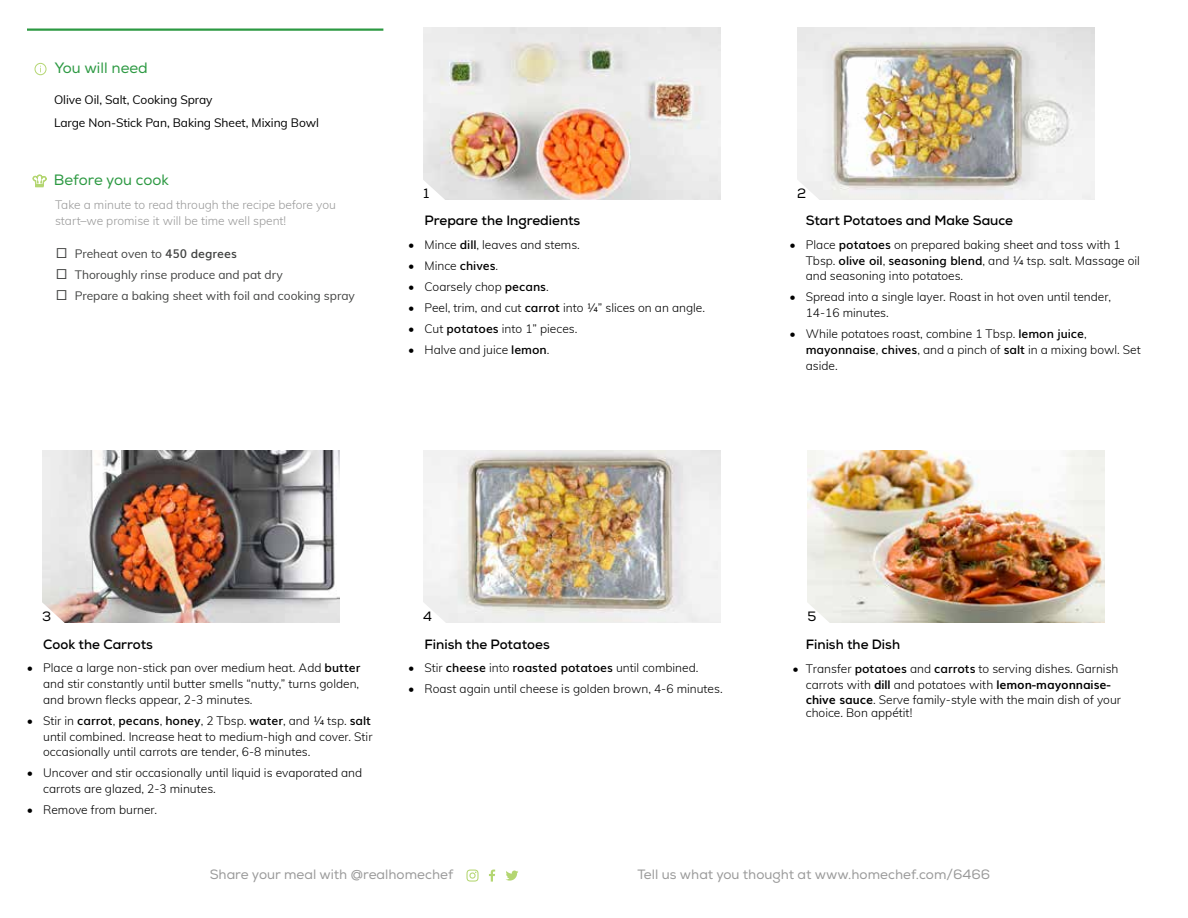
<style>
.page{position:relative;width:1188px;height:918px;background:#fff}
.page>*{position:absolute;margin:0;border:0;box-sizing:border-box;transform-origin:0 0}
.t1{font:15px "Nexa";color:#2c9942}
.t2{font:700 13.5px "Nexa";color:#000}
.t3{font:13.5px "Nexa";color:#9a9a9a}
.t4{font:13.5px "Nexa";color:#000}
.t5{font:300 12px/15.8px "Muli";color:#000}
.t6{font:12px/21px "Muli";color:#414241}
.t7{font:300 12px/16.5px "Muli";color:#9a9a9a}
.t8{font:12px/23.2px "Muli";letter-spacing:-.005em;color:#000}
.s1{font-weight:600}
.s2{font-weight:700}
</style>
<div class="page">
<img style="left:42px;top:450px;width:297px;height:173px">
<img style="left:423px;top:450px;width:297px;height:173px">
<img style="left:423px;top:27px;width:297px;height:173px">
<img style="left:808px;top:450px;width:297px;height:173px">
<img style="left:797px;top:27px;width:297px;height:173px">
<svg style="left:423px;top:178px;width:24px;height:22px"></svg>
<svg style="left:797px;top:178px;width:24px;height:22px"></svg>
<svg style="left:42px;top:601px;width:24px;height:22px"></svg>
<svg style="left:423px;top:601px;width:24px;height:22px"></svg>
<svg style="left:807px;top:601px;width:24px;height:22px"></svg>
<hr style="left:27px;top:28px;width:356px;height:3px;background:#2c9942">
<div style="left:35px;top:63px;width:11px;height:12px;border:1px solid #b4d672;border-radius:50%"></div>
<svg style="left:33px;top:175px;width:14px;height:12px"></svg>
<svg style="left:489px;top:870px;width:6px;height:12px"></svg>
<svg style="left:466px;top:870px;width:13px;height:12px"></svg>
<svg style="left:506px;top:871px;width:12px;height:10px"></svg>
<p class="t1" style="left:55px;top:59px;width:95px">You will need</p>
<p class="t8" style="left:54px;top:87px;width:266px">Olive Oil, Salt, Cooking Spray<br>Large Non-Stick Pan, Baking Sheet, Mixing Bowl</p>
<p class="t1" style="left:54px;top:171px;width:117px">Before you cook</p>
<p class="t7" style="left:55px;top:196px;width:282px">Take a minute to read through the recipe before you start–we promise it will be time well spent!</p>
<p class="t6" style="left:75px;top:243px;width:282px">Preheat oven to <span class="s1">450 degrees<br></span>Thoroughly rinse produce and pat dry<br>Prepare a baking sheet with foil and cooking spray</p>
<p class="t4" style="left:423px;top:185px;width:7px">1</p>
<p class="t2" style="left:425px;top:212px;width:157px">Prepare the Ingredients</p>
<p class="t5" style="left:408px;top:236px;width:173px">• Mince <span class="s1">dill</span>, leaves and stems.</p>
<p class="t5" style="left:408px;top:257px;width:91px">• Mince <span class="s1">chives</span>.</p>
<p class="t5" style="left:408px;top:278px;width:142px">• Coarsely chop <span class="s1">pecans</span>.</p>
<p class="t5" style="left:408px;top:299px;width:298px">• Peel, trim, and cut <span class="s1">carrot</span> into ¼” slices on an angle.</p>
<p class="t5" style="left:408px;top:321px;width:171px">• Cut <span class="s1">potatoes</span> into 1” pieces.</p>
<p class="t5" style="left:408px;top:342px;width:143px">• Halve and juice <span class="s1">lemon</span>.</p>
<p class="t4" style="left:797px;top:185px;width:11px">2</p>
<p class="t2" style="left:806px;top:212px;width:209px">Start Potatoes and Make Sauce</p>
<p class="t5" style="left:806px;top:236px;width:336px;text-indent:-16px">• Place <span class="s1">potatoes</span> on prepared baking sheet and toss with 1<br>Tbsp. <span class="s1">olive oil</span>, <span class="s1">seasoning blend</span>, and ¼ tsp. salt. Massage oil and seasoning into potatoes.</p>
<p class="t5" style="left:806px;top:289px;width:307px;text-indent:-16px">• Spread into a single layer. Roast in hot oven until tender,<br>14-16 minutes.</p>
<p class="t5" style="left:806px;top:326px;width:336px;text-indent:-16px">• While potatoes roast, combine 1 Tbsp. <span class="s1">lemon juice</span>, <span class="s1">mayonnaise</span>, <span class="s1">chives</span>, and a pinch of <span class="s1">salt</span> in a mixing bowl. Set aside.</p>
<p class="t4" style="left:42px;top:608px;width:11px">3</p>
<p class="t4" style="left:423px;top:608px;width:10px">4</p>
<p class="t4" style="left:808px;top:608px;width:10px">5</p>
<p class="t2" style="left:43px;top:636px;width:111px">Cook the Carrots</p>
<p class="t5" style="left:43px;top:659px;width:319px;text-align:justify;text-indent:-16px">• Place a large non-stick pan over medium heat. Add <span class="s1">butter </span>and stir constantly until butter smells “nutty,” turns golden, and brown flecks appear, 2-3 minutes.</p>
<p class="t5" style="left:43px;top:712px;width:331px;text-indent:-16px">• Stir in <span class="s1">carrot</span>, <span class="s1">pecans</span>, <span class="s1">honey</span>, 2 Tbsp. <span class="s1">water</span>, and ¼ tsp. <span class="s1">salt </span>until combined. Increase heat to medium-high and cover. Stir occasionally until carrots are tender, 6-8 minutes.</p>
<p class="t5" style="left:43px;top:765px;width:321px;text-indent:-16px">• Uncover and stir occasionally until liquid is evaporated and carrots are glazed, 2-3 minutes.</p>
<p class="t5" style="left:27px;top:802px;width:132px">• Remove from burner.</p>
<p class="t2" style="left:424px;top:635px;width:127px">Finish the Potatoes</p>
<p class="t5" style="left:408px;top:659px;width:292px">• Stir <span class="s1">cheese</span> into <span class="s1">roasted potatoes</span> until combined.</p>
<p class="t5" style="left:408px;top:681px;width:316px">• Roast again until cheese is golden brown, 4-6 minutes.</p>
<p class="t2" style="left:806px;top:635px;width:96px">Finish the Dish</p>
<p class="t5" style="left:806px;top:661px;width:317px;line-height:15.1px;text-indent:-13px">• Transfer <span class="s1">potatoes</span> and <span class="s1">carrots</span> to serving dishes. Garnish carrots with <span class="s2">dill</span> and potatoes with <span class="s2">lemon-mayonnaise&shy;chive sauce</span>. Serve family-style with the main dish of your</p>
<p class="t5" style="left:806px;top:704px;width:108px">choice. Bon appétit!</p>
<p class="t3" style="left:210px;top:867px;width:245px">Share your meal with @realhomechef</p>
<p class="t3" style="left:638px;top:867px;width:354px">Tell us what you thought at www.homechef.com/6466</p>
</div>
